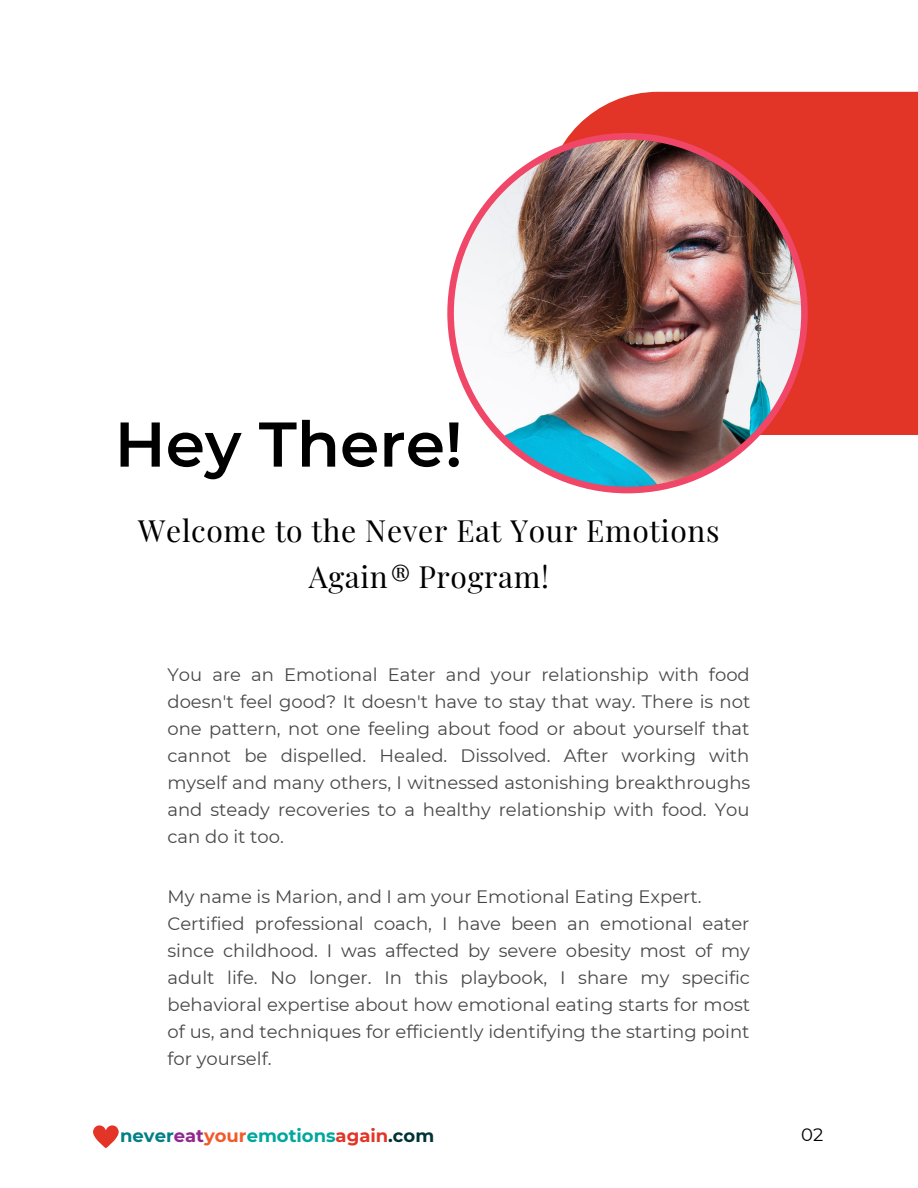
<style>
.page{position:relative;width:918px;height:1188px;background:#fff}
.page>*{position:absolute;margin:0;border:0;box-sizing:border-box;transform-origin:0 0}
.t1{font:600 63.15px "Montserrat";color:#000}
.t2{font:30px/46.2px "Playfair Display";letter-spacing:.025em;color:#000;text-align:center}
.t3{font:18px/27px "Montserrat";color:#484848;text-align:justify}
.t4{font:700 18px "Montserrat";color:#00a79d}
.t5{font:18px "Montserrat";color:#000}
.s1{font-style:italic}
.s2{color:#007f85}
.s3{color:#91278f}
.s4{color:#f15a29}
.s5{color:#e33527}
.s6{color:#003237}
</style>
<div class="page">
<div style="left:546px;top:92px;width:372px;height:343px;background:#e33527"></div>
<svg style="left:93px;top:1125px;width:26px;height:23px"></svg>
<img style="left:447px;top:133px;width:361px;height:360px">
<p class="t1" style="left:115px;top:406px;width:349px">Hey There!</p>
<p class="t2" style="left:138px;top:506px;width:583px">Welcome to the Never Eat Your Emotions<br>Again<span class="s1">®</span> Program!</p>
<p class="t3" style="left:167px;top:661px;width:584px">You are an Emotional Eater and your relationship with food doesn't feel good? It doesn't have to stay that way. There is not one pattern, not one feeling about food or about yourself that cannot be dispelled. Healed. Dissolved. After working with myself and many others, I witnessed astonishing breakthroughs and steady recoveries to a healthy relationship with food. You can do it too.</p>
<p class="t3" style="left:167px;top:883px;width:536px">My name is Marion, and I am your Emotional Eating Expert.</p>
<p class="t3" style="left:167px;top:910px;width:584px">Certified professional coach, I have been an emotional eater since childhood. I was affected by severe obesity most of my adult life. No longer. In this playbook, I share my specific behavioral expertise about how emotional eating starts for most of us, and techniques for efficiently identifying the starting point for yourself.</p>
<p class="t4" style="left:120px;top:1125px;width:316px"><span class="s2">never</span><span class="s3">eat</span><span class="s4">your</span>emotions<span class="s5">again</span><span class="s6">.com</span></p>
<p class="t5" style="left:801px;top:1123px;width:24px">02</p>
</div>
